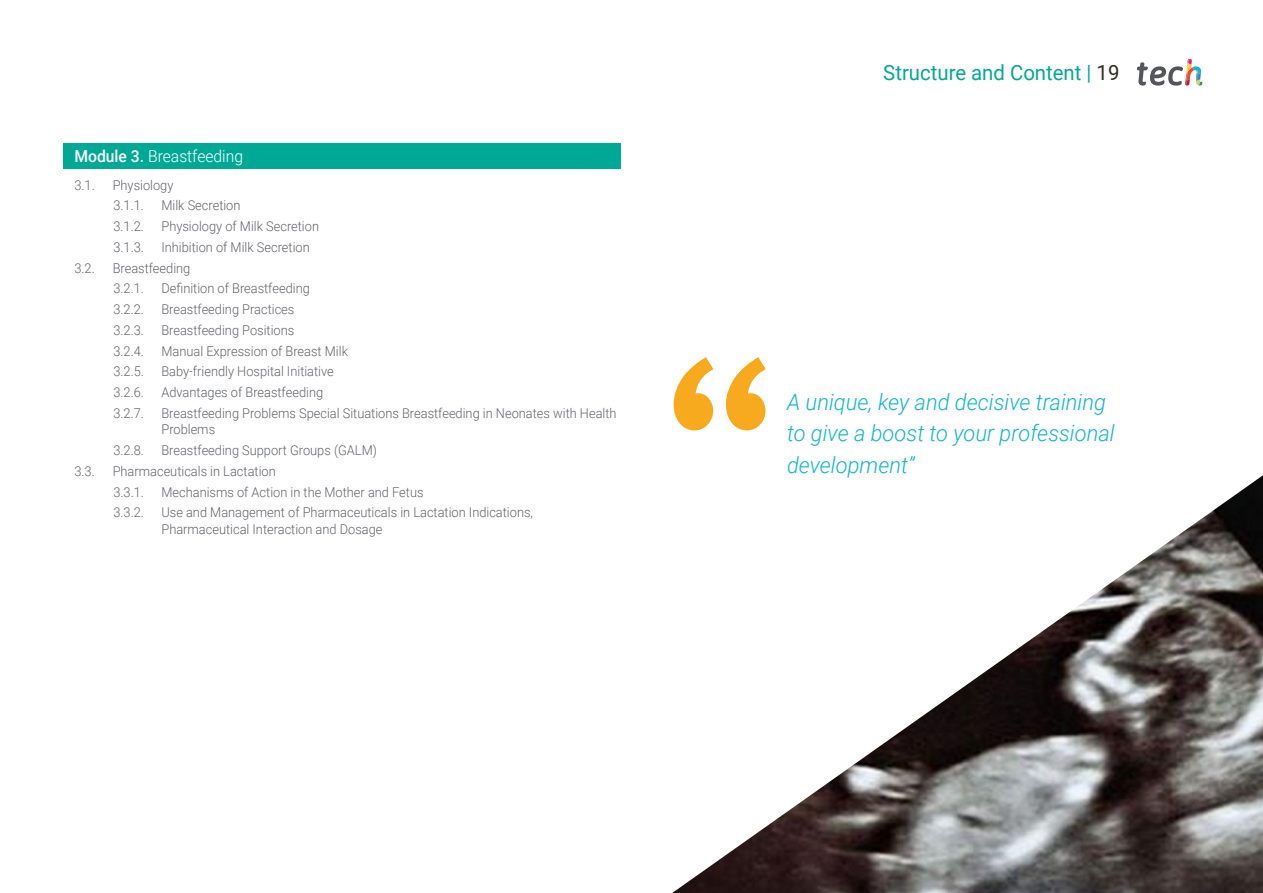
<style>
.page{position:relative;width:1263px;height:893px;background:#fff}
.page>*{position:absolute;margin:0;border:0;box-sizing:border-box;transform-origin:0 0}
.t1{font:italic 300 22.5px/31.5px "Roboto";color:#0fb6cf}
.t2{font:21px "Roboto";color:#00a996}
.t3{font:300 16.5px "Roboto";color:#fff;scale:.95 1}
.t4{font:300 13.5px/20.7px "Roboto";color:#61646a;scale:.95 1}
.s1{font-weight:500}
.s2{color:#312e20}
</style>
<div class="page">
<div style="left:63px;top:144px;width:558px;height:25px;background:#00a996"></div>
<svg style="left:674px;top:357px;width:92px;height:73px"></svg>
<img style="left:672px;top:475px;width:591px;height:418px">
<svg style="left:1137px;top:59px;width:65px;height:27px"></svg>
<p class="t3" style="left:74px;top:145px;width:179px"><span class="s1">Module 3.</span> Breastfeeding</p>
<p class="t4" style="left:74px;top:174px;width:23px">3.1.</p>
<p class="t4" style="left:113px;top:174px;width:66px">Physiology<br>3.1.1.</p>
<p class="t4" style="left:161px;top:195px;width:85px">Milk Secretion</p>
<p class="t4" style="left:113px;top:215px;width:34px">3.1.2.</p>
<p class="t4" style="left:161px;top:215px;width:167px">Physiology of Milk Secretion</p>
<p class="t4" style="left:113px;top:236px;width:34px">3.1.3.</p>
<p class="t4" style="left:161px;top:236px;width:158px">Inhibition of Milk Secretion</p>
<p class="t4" style="left:74px;top:257px;width:23px">3.2.</p>
<p class="t4" style="left:113px;top:257px;width:83px">Breastfeeding<br>3.2.1.</p>
<p class="t4" style="left:161px;top:278px;width:158px">Definition of Breastfeeding</p>
<p class="t4" style="left:113px;top:298px;width:34px">3.2.2.</p>
<p class="t4" style="left:161px;top:298px;width:141px">Breastfeeding Practices</p>
<p class="t4" style="left:113px;top:319px;width:34px">3.2.3.</p>
<p class="t4" style="left:161px;top:319px;width:141px">Breastfeeding Positions</p>
<p class="t4" style="left:113px;top:340px;width:34px">3.2.4.</p>
<p class="t4" style="left:161px;top:340px;width:198px">Manual Expression of Breast Milk</p>
<p class="t4" style="left:113px;top:361px;width:34px">3.2.5.</p>
<p class="t4" style="left:161px;top:361px;width:183px">Baby-friendly Hospital Initiative</p>
<p class="t4" style="left:113px;top:381px;width:34px">3.2.6.</p>
<p class="t4" style="left:161px;top:381px;width:172px">Advantages of Breastfeeding</p>
<p class="t4" style="left:113px;top:402px;width:34px">3.2.7.</p>
<p class="t4" style="left:161px;top:404px;width:481px;line-height:16.5px">Breastfeeding Problems Special Situations Breastfeeding in Neonates with Health<br>Problems</p>
<p class="t4" style="left:113px;top:439px;width:34px">3.2.8.</p>
<p class="t4" style="left:161px;top:439px;width:228px">Breastfeeding Support Groups (GALM)</p>
<p class="t4" style="left:74px;top:460px;width:23px">3.3.</p>
<p class="t4" style="left:113px;top:460px;width:173px">Pharmaceuticals in Lactation<br>3.3.1.</p>
<p class="t4" style="left:161px;top:481px;width:277px">Mechanisms of Action in the Mother and Fetus</p>
<p class="t4" style="left:113px;top:502px;width:34px">3.3.2.</p>
<p class="t4" style="left:161px;top:504px;width:393px;line-height:16.5px">Use and Management of Pharmaceuticals in Lactation Indications,<br>Pharmaceutical Interaction and Dosage</p>
<h2 class="t2" style="left:883px;top:57px;width:238px">Structure and Content | <span class="s2">19</span></h2>
<h1 class="t1" style="left:787px;top:385px;width:329px">A unique, key and decisive training to give a boost to your professional development”</h1>
</div>
